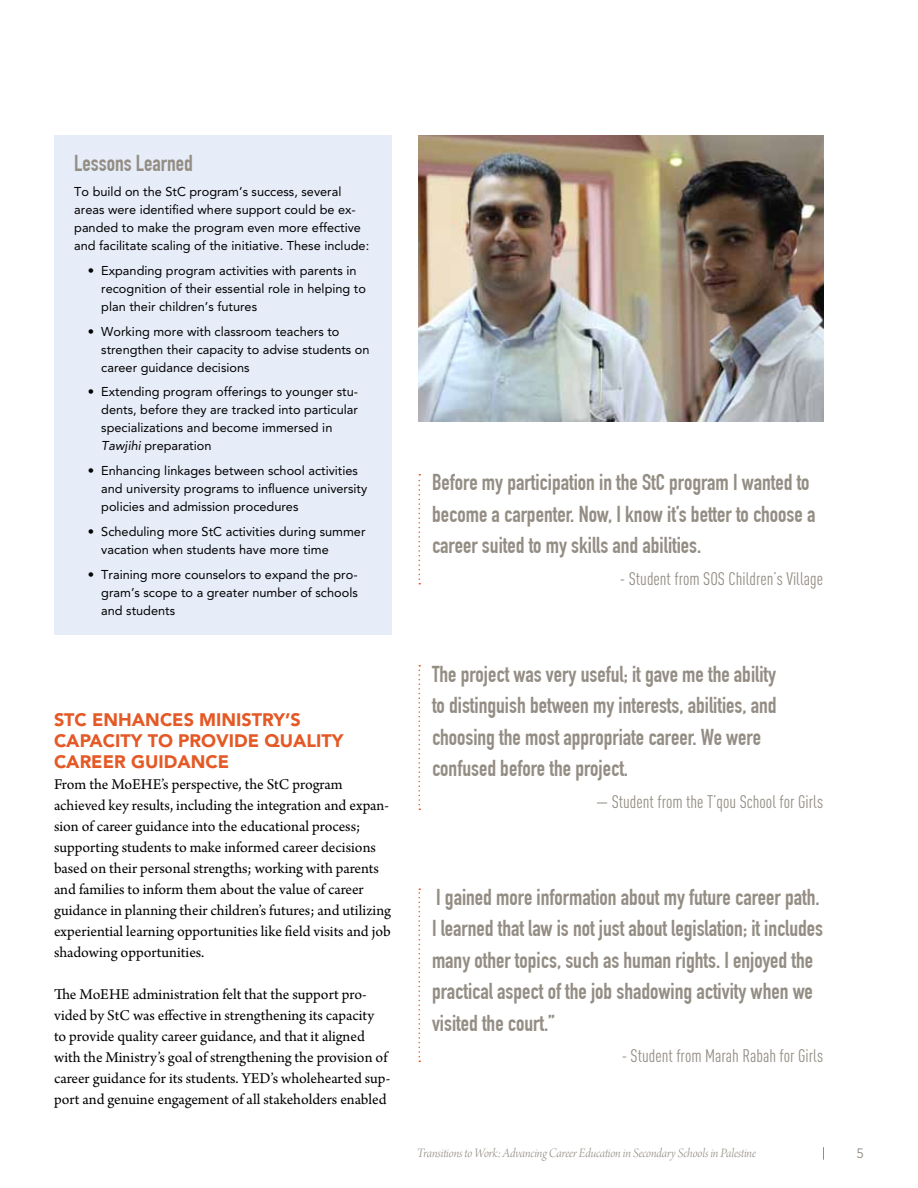
<style>
.page{position:relative;width:918px;height:1188px;background:#fff}
.page>*{position:absolute;margin:0;border:0;box-sizing:border-box;transform-origin:0 0}
.t1{font:700 22.5px/31.5px "DIN Condensed";color:#938d84}
.t2{font:18px "DIN Cond";color:#938d84}
.t3{font:900 18px/21px "Avenir";color:#e45926}
.t4{font:15.75px/21px "Arno Pro";color:#000}
.t5{font:13.5px "Arno Pro Light Italic Display";letter-spacing:-.01em;color:#938d84}
.t6{font:13.5px "Avenir";color:#938d84}
.t7{font:12.75px/18px "Avenir";color:#000}
.s1{font-style:italic}
</style>
<div class="page">
<img style="left:418px;top:135px;width:406px;height:286px">
<svg style="left:418px;top:474px;width:2px;height:111px"></svg>
<div style="left:54px;top:135px;width:338px;height:500px;background:#e6edf8"></div>
<svg style="left:418px;top:665px;width:2px;height:145px"></svg>
<svg style="left:418px;top:888px;width:2px;height:174px"></svg>
<h1 class="t1" style="left:74px;top:148px;width:120px">Lessons Learned</h1>
<p class="t7" style="left:74px;top:183px;width:296px">To build on the StC program’s success, several areas were identified where support could be ex&shy;panded to make the program even more effective and facilitate scaling of the initiative. These include:</p>
<p class="t7" style="left:101px;top:261px;width:266px;text-indent:-14px">• Expanding program activities with parents in recognition of their essential role in helping to plan their children’s futures</p>
<p class="t7" style="left:101px;top:322px;width:270px;text-indent:-14px">• Working more with classroom teachers to strengthen their capacity to advise students on career guidance decisions</p>
<p class="t7" style="left:101px;top:383px;width:258px;text-indent:-14px">• Extending program offerings to younger stu&shy;dents, before they are tracked into particular specializations and become immersed in <span class="s1">Tawjihi</span> preparation</p>
<p class="t7" style="left:101px;top:462px;width:267px;text-indent:-14px">• Enhancing linkages between school activities and university programs to influence university policies and admission procedures</p>
<p class="t7" style="left:101px;top:522px;width:266px;text-indent:-14px">• Scheduling more StC activities during summer vacation when students have more time</p>
<p class="t7" style="left:101px;top:565px;width:258px;text-align:justify;text-indent:-14px">• Training more counselors to expand the pro&shy;gram’s scope to a greater number of schools and students</p>
<h2 class="t3" style="left:54px;top:709px;width:246px">STC ENHANCES MI NISTRY’S<br>CAPA</h2>
<h2 class="t3" style="left:54px;top:730px;width:291px;text-indent:49px">CITY TO PROVI DE QUALITY<br>CAREER GUIDANCE</h2>
<p class="t4" style="left:54px;top:775px;width:338px">From the MoEHE’s perspective, the StC program achieved key results, including the integration and expan&shy;sion of career guidance into the educational process; supporting students to make informed career decisions based on their personal strengths; working with parents and families to inform them about the value of career guidance in planning their children’s futures; and utilizing experiential learning opportunities like field visits and job shadowing opportunities.</p>
<p class="t4" style="left:54px;top:985px;width:338px">The MoEHE administration felt that the support pro&shy;vided by StC was effective in strengthening its capacity to provide quality career guidance, and that it aligned with the Ministry’s goal of strengthening the provision of career guidance for its students. YED’s wholehearted sup&shy;port and genuine engagement of all stakeholders enabled</p>
<h1 class="t1" style="left:432px;top:467px;width:385px">Before my participation in the StC program I wanted to become a carpenter. Now, I know it’s better to choose a career suited to my skills and abilities.</h1>
<h2 class="t2" style="left:620px;top:568px;width:205px">- Student from SOS Children’s Village</h2>
<h1 class="t1" style="left:432px;top:658px;width:346px">The project was very useful; it gave me the ability to distinguish between my interests, abilities, and choosing the most appropriate career. We were confused before the project.</h1>
<h2 class="t2" style="left:596px;top:791px;width:228px">— Student from the T’qou School for Girls</h2>
<p class="t1" style="left:432px;top:881px;width:393px">I gained more information about my future career path.<br>I learned that law is not just about legislation; it includes many other topics, such as human rights. I enjoyed the practical aspect of the job shadowing activity when we visited the court.”</p>
<h2 class="t2" style="left:622px;top:1045px;width:203px">- Student from Marah Rabah for Girls</h2>
<p class="t5" style="left:417px;top:1145px;width:341px">Transitions to Work: Advancing Career Education in Secondary Schools in Palestine</p>
<p class="t6" style="left:856px;top:1145px;width:9px">5</p>
</div>
